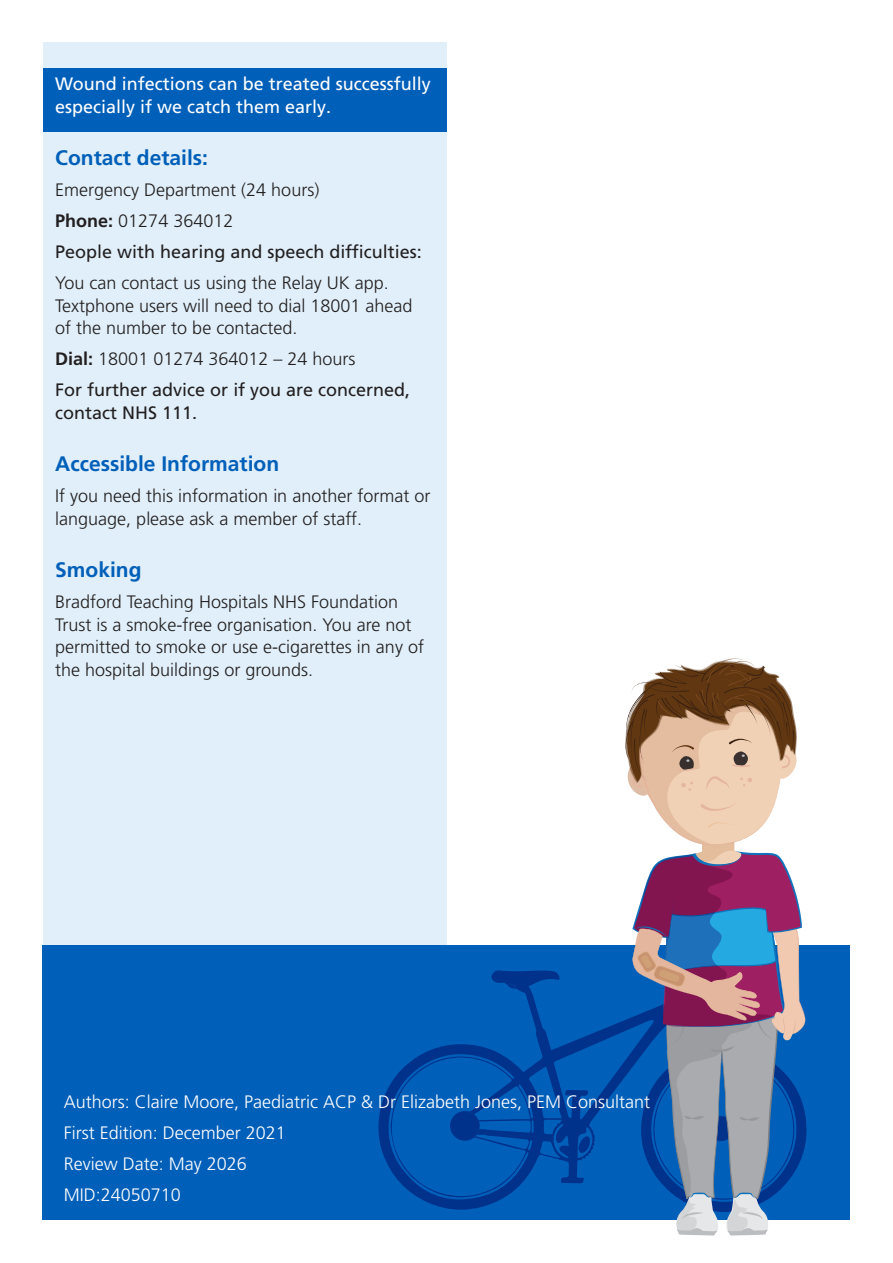
<style>
.page{position:relative;width:893px;height:1263px;background:#fff}
.page>*{position:absolute;margin:0;border:0;box-sizing:border-box;transform-origin:0 0}
.t1{font:700 21px "Frutiger LT Pro";color:#005fb9}
.b{font:300 18px/22.5px "Frutiger LT Pro";color:#231f20}
.b-2{font:300 18px "Frutiger LT Pro";color:#fff}
.b-3{font:18px/22.5px "Frutiger LT Pro";color:#231f20}
.b-4{font:18px/22.5px "Frutiger LT Pro";color:#fff}
.s1{font-weight:700}
</style>
<div class="page">
<div style="left:43px;top:43px;width:403px;height:965px;background:#e0eff9"></div>
<div style="left:43px;top:945px;width:807px;height:275px;background:#005fb9"></div>
<svg style="left:378px;top:970px;width:242px;height:240px"></svg>
<svg style="left:509px;top:983px;width:7px;height:4px"></svg>
<svg style="left:578px;top:1136px;width:12px;height:17px"></svg>
<svg style="left:450px;top:1111px;width:30px;height:30px"></svg>
<div style="left:43px;top:68px;width:403px;height:64px;background:#005fb9"></div>
<svg style="left:620px;top:658px;width:187px;height:578px"></svg>
<p class="b-4" style="left:55px;top:73px;width:377px">Wound infections can be treated successfully especially if we catch them early.</p>
<p class="t1" style="left:55px;top:145px;width:154px">Contact details:</p>
<p class="b" style="left:55px;top:179px;width:266px">Emergency Department (24 hours)</p>
<p class="b" style="left:55px;top:210px;width:180px"><span class="s1">Phone:</span> 01274 364012</p>
<p class="b-3" style="left:55px;top:241px;width:368px">People with hearing and speech difficulties:</p>
<p class="b" style="left:55px;top:272px;width:359px">You can contact us using the Relay UK app.<br>Textphone users will need to dial 18001 ahead of the number to be contacted.</p>
<p class="b" style="left:55px;top:348px;width:302px"><span class="s1">Dial:</span> 18001 01274 364012 – 24 hours</p>
<p class="b-3" style="left:55px;top:379px;width:356px">For further advice or if you are concerned, contact NHS 111.</p>
<p class="t1" style="left:55px;top:451px;width:226px">Accessible Information</p>
<p class="b" style="left:55px;top:485px;width:377px">If you need this information in another format or language, please ask a member of staff.</p>
<p class="t1" style="left:55px;top:557px;width:88px">Smoking</p>
<p class="b" style="left:55px;top:591px;width:370px">Bradford Teaching Hospitals NHS Foundation Trust is a smoke-free organisation. You are not permitted to smoke or use e-cigarettes in any of the hospital buildings or grounds.</p>
<p class="b-2" style="left:64px;top:1091px;width:588px">Authors: Claire Moore, Paediatric ACP &amp; Dr Elizabeth Jones, PEM Consultant</p>
<p class="b-2" style="left:64px;top:1122px;width:224px">First Edition: December 2021</p>
<p class="b-2" style="left:64px;top:1153px;width:185px">Review Date: May 2026</p>
<p class="b-2" style="left:64px;top:1184px;width:119px">MID:24050710</p>
</div>
